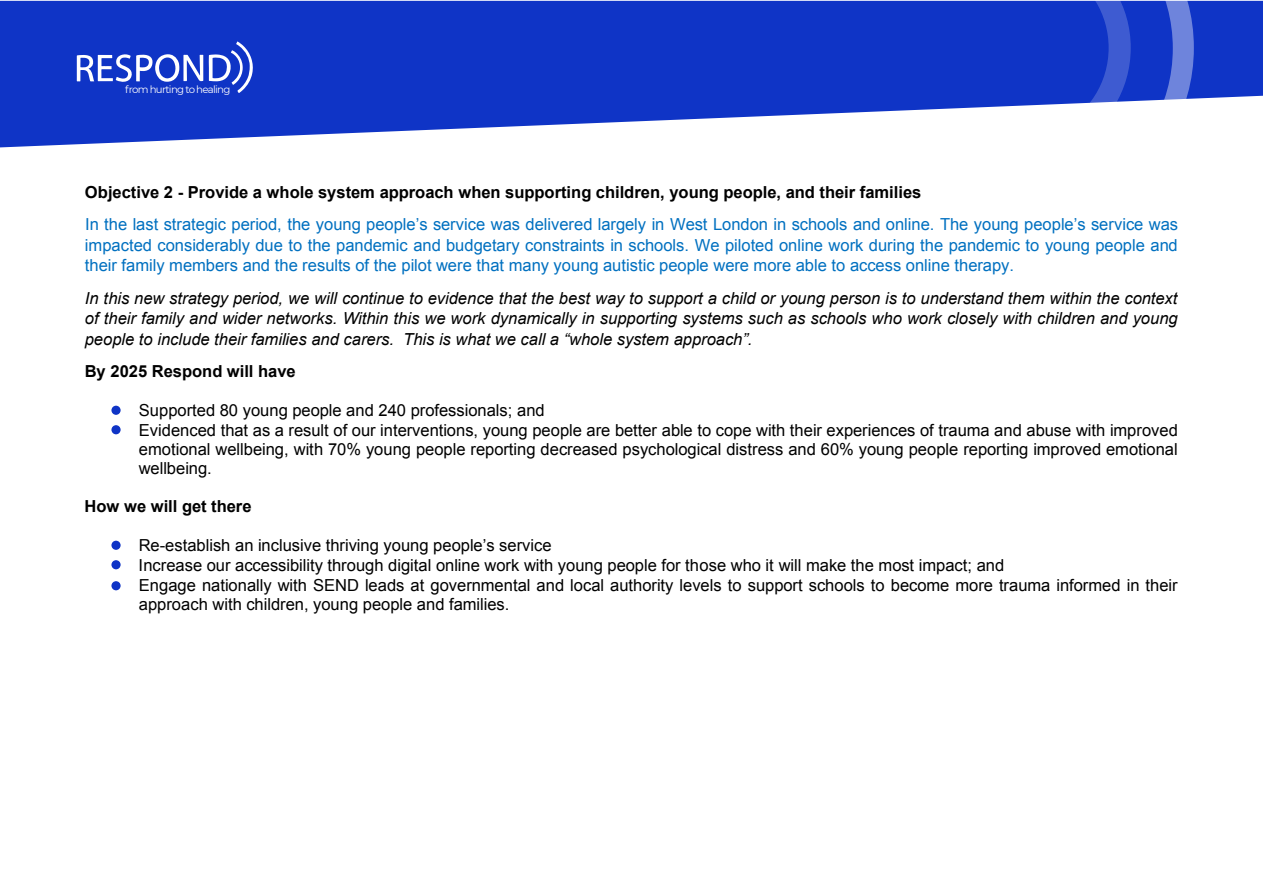
<style>
.page{position:relative;width:1263px;height:893px;background:#fff}
.page>*{position:absolute;margin:0;border:0;box-sizing:border-box;transform-origin:0 0}
.t1{font:16.5px/19.4px "Arial";color:#000}
.t2{font:16.5px/20.4px "Arial";color:#0070c0;text-align:justify}
.t3{font:italic 16.5px/20.4px "Arial";color:#000;text-align:justify}
.t4{font:700 16.5px "Arial";color:#000}
.t5{font:10.2px "Montserrat";letter-spacing:-.07em;color:#fff}
</style>
<div class="page">
<svg style="left:0;top:1px;width:1263px;height:146px;fill:#0f34c6"></svg>
<svg style="left:1059px;top:0;width:135px;height:147px"></svg>
<svg style="left:209px;top:41px;width:44px;height:52px"></svg>
<svg style="left:77px;top:54px;width:126px;height:28px"></svg>
<div style="left:111px;top:406px;width:10px;height:9px;background:#0f34c6;border-radius:50%"></div>
<div style="left:111px;top:425px;width:10px;height:9px;background:#0f34c6;border-radius:50%"></div>
<div style="left:111px;top:541px;width:10px;height:9px;background:#0f34c6;border-radius:50%"></div>
<div style="left:111px;top:560px;width:10px;height:9px;background:#0f34c6;border-radius:50%"></div>
<div style="left:111px;top:581px;width:10px;height:9px;background:#0f34c6;border-radius:50%"></div>
<p class="t5" style="left:125px;top:82px;width:107px">from hurting to healing</p>
<p class="t4" style="left:85px;top:181px;width:838px">Objective 2 - Provide a whole system approach when supporting children, young people, and their families</p>
<p class="t2" style="left:85px;top:215px;width:1095px">In the last strategic period, the young people’s service was delivered largely in West London in schools and online. The young people’s service was impacted considerably due to the pandemic and budgetary constraints in schools. We piloted online work during the pandemic to young people and their family members and the results of the pilot were that many young autistic people were more able to access online therapy.</p>
<p class="t3" style="left:85px;top:288px;width:1094px">In this new strategy period, we will continue to evidence that the best way to support a child or young person is to understand them within the context of their family and wider networks. Within this we work dynamically in supporting systems such as schools who work closely with children and young people to include their families and carers. This is what we call a “whole system approach”.</p>
<p class="t4" style="left:85px;top:360px;width:213px">By 2025 Respond will have</p>
<p class="t1" style="left:139px;top:401px;width:1041px">Supported 80 young people and 240 professionals; and<br>Evidenced that as a result of our interventions, young people are better able to cope with their experiences of trauma and abuse with improved emotional wellbeing, with 70% young people reporting decreased psychological distress and 60% young people reporting improved emotional wellbeing.</p>
<p class="t4" style="left:85px;top:495px;width:168px">How we will get there</p>
<p class="t1" style="left:139px;top:536px;width:1040px">Re-establish an inclusive thriving young people’s service<br>Increase our accessibility through digital online work with young people for those who it will make the most impact; and<br>Engage nationally with SEND leads at governmental and local authority levels to support schools to become more trauma informed in their approach with children, young people and families.</p>
</div>
